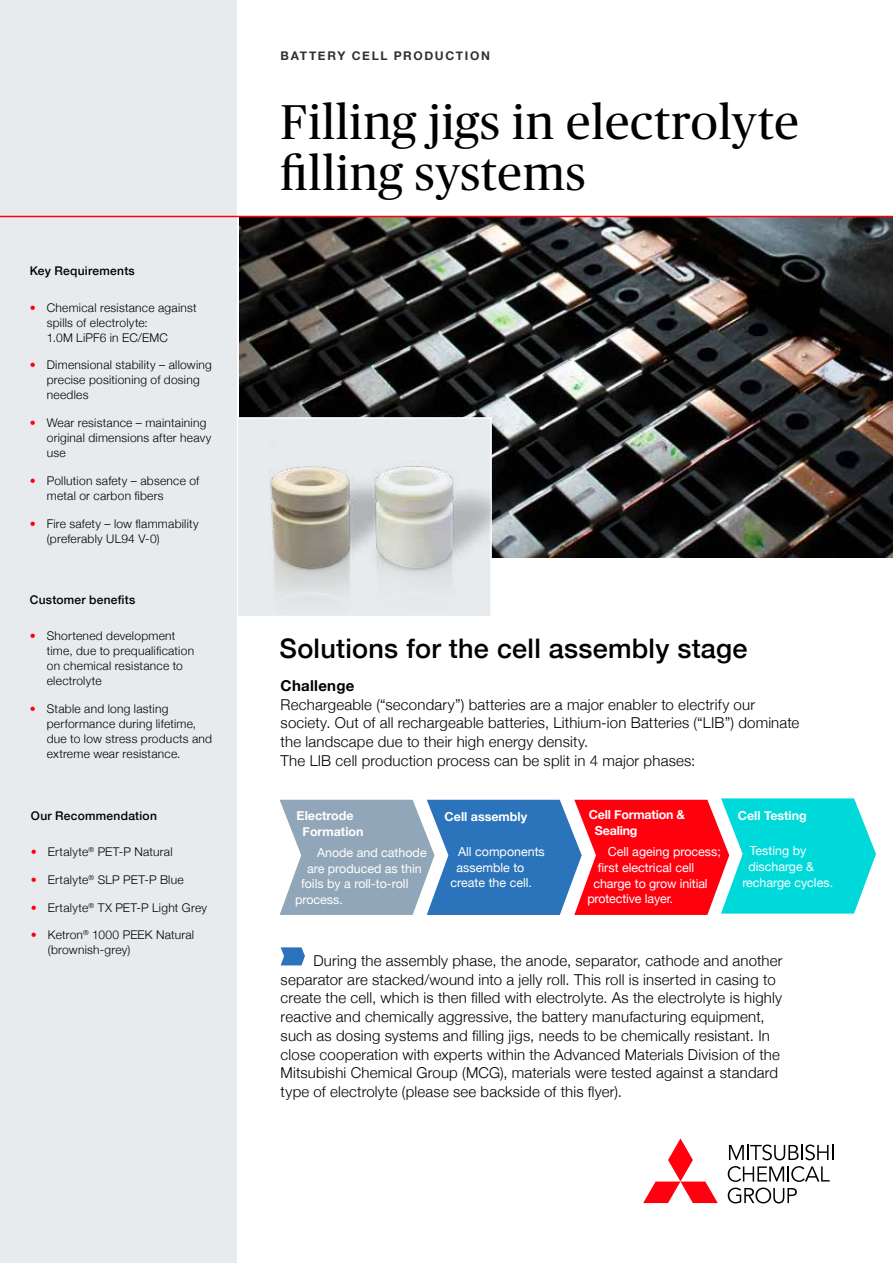
<style>
.page{position:relative;width:893px;height:1263px;background:#fff}
.page>*{position:absolute;margin:0;border:0;box-sizing:border-box;transform-origin:0 0}
.t1{font:48.75px/51.9px "Publico";letter-spacing:.015em;color:#000}
.t2{font:500 27px "Helvetica Neue";letter-spacing:.01em;color:#000}
.t3{font:300 15px/18.8px "Helvetica Neue";letter-spacing:.01em;color:#000}
.t4{font:700 15px "Helvetica Neue";letter-spacing:.02em;color:#000}
.t5{font:12.45px "Helvetica Neue";color:#fff}
.t6{font:700 12.45px/15.8px "Helvetica Neue";color:#fff}
.t7{font:300 12px/15px "Helvetica Neue";letter-spacing:.02em;color:#000}
.t8{font:500 12px "Helvetica Neue";letter-spacing:.02em;color:#000}
.t9{font:700 12px "Helvetica Neue";letter-spacing:.135em;color:#323232}
.s1{color:#ff000f}
</style>
<div class="page">
<img style="left:240px;top:217px;width:653px;height:341px">
<div style="left:236px;top:417px;width:256px;height:200px;background:#e7ebee;border:2px solid #fff"></div>
<img style="left:236px;top:436px;width:255px;height:181px">
<div style="left:0;top:0;width:236px;height:1263px;background:#e7ebee"></div>
<hr style="left:0;top:216px;width:893px;height:1px;background:#ff000f">
<svg style="left:280px;top:798px;width:596px;height:117px;background:#808ca3"></svg>
<svg style="left:281px;top:947px;width:24px;height:18px"></svg>
<svg style="left:643px;top:1138px;width:75px;height:65px"></svg>
<svg style="left:729px;top:1144px;width:104px;height:16px"></svg>
<svg style="left:728px;top:1166px;width:102px;height:37px"></svg>
<p class="t8" style="left:30px;top:261px;width:107px">Key Requirements</p>
<p class="t7" style="left:47px;top:299px;width:151px;text-indent:-17px"><span class="s1">•</span> Chemical resistance against spills of electrolyte:<br>1.0M LiPF6 in EC/EMC</p>
<p class="t7" style="left:47px;top:357px;width:167px;text-indent:-17px"><span class="s1">•</span> Dimensional stability – allowing precise positioning of dosing needles</p>
<p class="t7" style="left:47px;top:414px;width:166px;text-indent:-17px"><span class="s1">•</span> Wear resistance – maintaining original dimensions after heavy use</p>
<p class="t7" style="left:47px;top:472px;width:154px;text-indent:-17px"><span class="s1">•</span> Pollution safety – absence of metal or carbon fibers</p>
<p class="t7" style="left:47px;top:515px;width:153px;text-indent:-17px"><span class="s1">•</span> Fire safety – low flammability (preferably UL94 V-0)</p>
<p class="t8" style="left:30px;top:590px;width:107px">Customer benefits</p>
<p class="t7" style="left:47px;top:628px;width:149px;text-indent:-17px"><span class="s1">•</span> Shortened development time, due to prequalification on chemical resistance to electrolyte</p>
<p class="t7" style="left:47px;top:701px;width:167px;text-indent:-17px"><span class="s1">•</span> Stable and long lasting performance during lifetime, due to low stress products and extreme wear resistance.</p>
<p class="t8" style="left:31px;top:806px;width:127px">Our Recommendation</p>
<p class="t7" style="left:31px;top:843px;width:143px"><span class="s1">•</span> Ertalyte<sup>®</sup> PET-P Natural</p>
<p class="t7" style="left:31px;top:871px;width:154px"><span class="s1">•</span> Ertalyte<sup>®</sup> SLP PET-P Blue</p>
<p class="t7" style="left:31px;top:899px;width:178px"><span class="s1">•</span> Ertalyte<sup>®</sup> TX PET-P Light Grey</p>
<p class="t7" style="left:48px;top:926px;width:148px;text-indent:-17px"><span class="s1">•</span> Ketron<sup>®</sup> 1000 PEEK Natural (brownish-grey)</p>
<p class="t9" style="left:281px;top:46px;width:211px">BATTERY CELL PRODUCTION</p>
<h1 class="t1" style="left:281px;top:96px;width:520px">Filling jigs in electrolyte filling systems</h1>
<h2 class="t2" style="left:280px;top:626px;width:469px">Solutions for the cell assembly stage</h2>
<p class="t4" style="left:281px;top:674px;width:75px">Challenge</p>
<p class="t3" style="left:281px;top:694px;width:520px">Rechargeable (“secondary”) batteries are a major enabler to electrify our society. Out of all rechargeable batteries, Lithium-ion Batteries (“LIB”) dominate the landscape due to their high energy density.<br>The LIB cell production process can be split in 4 major phases:</p>
<p class="t6" style="left:303px;top:808px;width:62px;text-indent:-6px">Electrode<br>Formation</p>
<p class="t5" style="left:317px;top:843px;width:111px">Anode and cathode</p>
<p class="t5" style="left:307px;top:859px;width:116px">are produced as thin</p>
<p class="t5" style="left:301px;top:875px;width:109px">foils by a roll-to-roll</p>
<p class="t5" style="left:295px;top:891px;width:49px">process.</p>
<p class="t6" style="left:445px;top:808px;width:84px">Cell assembly</p>
<p class="t5" style="left:458px;top:842px;width:88px">All components</p>
<p class="t5" style="left:457px;top:858px;width:69px">assemble to</p>
<p class="t5" style="left:451px;top:874px;width:83px">create the cell.</p>
<p class="t6" style="left:595px;top:807px;width:92px;text-indent:-6px">Cell Formation &amp;<br>Sealing</p>
<p class="t5" style="left:608px;top:843px;width:115px">Cell ageing process;</p>
<p class="t5" style="left:598px;top:858px;width:98px">first electrical cell</p>
<p class="t5" style="left:593px;top:874px;width:116px">charge to grow initial</p>
<p class="t5" style="left:587px;top:890px;width:87px">protective layer.</p>
<p class="t6" style="left:738px;top:808px;width:70px">Cell Testing</p>
<p class="t5" style="left:750px;top:842px;width:58px">Testing by</p>
<p class="t5" style="left:748px;top:858px;width:67px">discharge &amp;</p>
<p class="t5" style="left:742px;top:873px;width:92px">recharge cycles.</p>
<p class="t3" style="left:281px;top:950px;width:503px;text-indent:33px">During the assembly phase, the anode, separator, cathode and another separator are stacked/wound into a jelly roll. This roll is inserted in casing to create the cell, which is then filled with electrolyte. As the electrolyte is highly reactive and chemically aggressive, the battery manufacturing equipment, such as dosing systems and filling jigs, needs to be chemically resistant. In close cooperation with experts within the Advanced Materials Division of the Mitsubishi Chemical Group (MCG), materials were tested against a standard type of electrolyte (please see backside of this flyer).</p>
</div>
